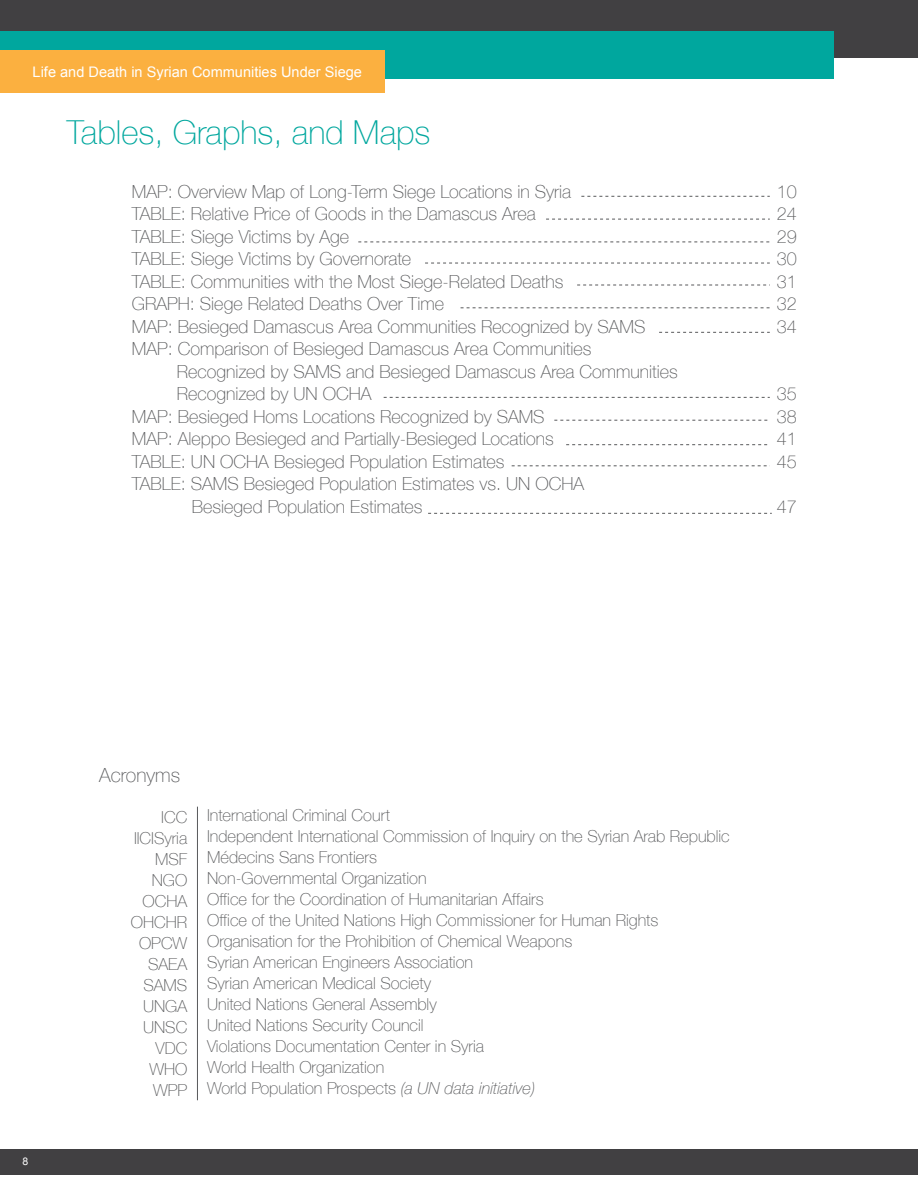
<style>
.page{position:relative;width:918px;height:1188px;background:#fff}
.page>*{position:absolute;margin:0;border:0;box-sizing:border-box;transform-origin:0 0}
.t1{font:100 33px "Helvetica Neue";color:#00a79e}
.t2{font:100 19.5px "Helvetica Neue";color:#58595b}
.t3{font:100 18px/22.5px "Helvetica Neue";color:#58595b;text-align:justify}
.t4{font:100 16.5px/21px "Helvetica Neue";color:#58595b}
.t5{font:14.55px "Arial";color:#fff}
.t6{font:10.5px "Arial";color:#fff}
.s1{font-style:italic}
</style>
<div class="page">
<div style="left:0;top:1149px;width:918px;height:26px;background:#414042"></div>
<div style="left:0;top:0;width:918px;height:57px;background:#414042"></div>
<div style="left:0;top:32px;width:833px;height:47px;background:#00a79e"></div>
<div style="left:0;top:50px;width:384px;height:42px;background:#fbb040"></div>
<hr style="left:197px;top:807px;width:1px;height:293px;background:#58595b">
<svg style="left:581px;top:196px;width:189px;height:1px"></svg>
<svg style="left:546px;top:219px;width:224px;height:1px"></svg>
<svg style="left:358px;top:242px;width:412px;height:1px"></svg>
<svg style="left:425px;top:263px;width:345px;height:1px"></svg>
<svg style="left:577px;top:285px;width:193px;height:1px"></svg>
<svg style="left:461px;top:308px;width:309px;height:1px"></svg>
<svg style="left:659px;top:332px;width:111px;height:1px"></svg>
<svg style="left:384px;top:397px;width:386px;height:1px"></svg>
<svg style="left:554px;top:420px;width:214px;height:1px"></svg>
<svg style="left:566px;top:444px;width:202px;height:1px"></svg>
<svg style="left:512px;top:466px;width:255px;height:1px"></svg>
<svg style="left:428px;top:513px;width:344px;height:1px"></svg>
<p class="t5" style="left:33px;top:62px;width:331px">Life and Death in Syrian Communities Under Siege</p>
<h1 class="t1" style="left:67px;top:107px;width:365px">Tables, Graphs, and Maps</h1>
<p class="t3" style="left:132px;top:180px;width:515px;text-align:left">MAP: Overview Map of Long-Term Siege Locations in Syria<br>TABLE: Relative Price of Goods in the Damascus Area<br>TABLE: Siege Victims by Age<br>TABLE: Siege Victims by Governorate<br>TABLE: Communities with the Most Siege-Related Deaths<br>GRAPH: Siege Related Deaths Over Time<br>MAP: Besieged Damascus Area Communities Recognized by SAMS MAP: Comparison of Besieged Damascus Area Communities</p>
<p class="t3" style="left:177px;top:360px;width:502px">Recognized by SAMS and Besieged Damascus Area Communities</p>
<p class="t3" style="left:177px;top:382px;width:196px">Recognized by UN OCHA</p>
<p class="t3" style="left:132px;top:405px;width:414px">MAP: Besieged Homs Locations Recognized by SAMS</p>
<p class="t3" style="left:132px;top:427px;width:424px">MAP: Aleppo Besieged and Partially-Besieged Locations</p>
<p class="t3" style="left:132px;top:450px;width:374px">TABLE: UN OCHA Besieged Population Estimates</p>
<p class="t3" style="left:132px;top:472px;width:454px">TABLE: SAMS Besieged Population Estimates vs. UN OCHA</p>
<p class="t3" style="left:192px;top:495px;width:232px">Besieged Population Estimates</p>
<p class="t3" style="left:777px;top:180px;width:22px">10<br>24<br>29<br>30<br>31<br>32<br>34</p>
<p class="t3" style="left:777px;top:382px;width:22px">35<br>38<br>41<br>45</p>
<p class="t3" style="left:777px;top:495px;width:22px">47</p>
<p class="t6" style="left:22px;top:1154px;width:7px">8</p>
<p class="t2" style="left:99px;top:760px;width:83px">Acronyms</p>
<p class="t4" style="left:131px;top:806px;width:58px;text-align:right">ICC<br>IICISyria<br>MSF<br>NGO<br>OCHA<br>OHCHR<br>OPCW<br>SAEA<br>SAMS<br>UNGA<br>UNSC<br>VDC<br>WHO<br>WPP</p>
<p class="t4" style="left:207px;top:804px;width:524px">International Criminal Court<br>Independent International Commission of Inquiry on the Syrian Arab Republic Médecins Sans Frontiers<br>Non-Governmental Organization<br>Office for the Coordination of Humanitarian Affairs<br>Office of the United Nations High Commissioner for Human Rights Organisation for the Prohibition of Chemical Weapons<br>Syrian American Engineers Association<br>Syrian American Medical Society<br>United Nations General Assembly<br>United Nations Security Council<br>Violations Documentation Center in Syria<br>World Health Organization<br>World Population Prospects <span class="s1">(a UN data initiative)</span></p>
</div>
